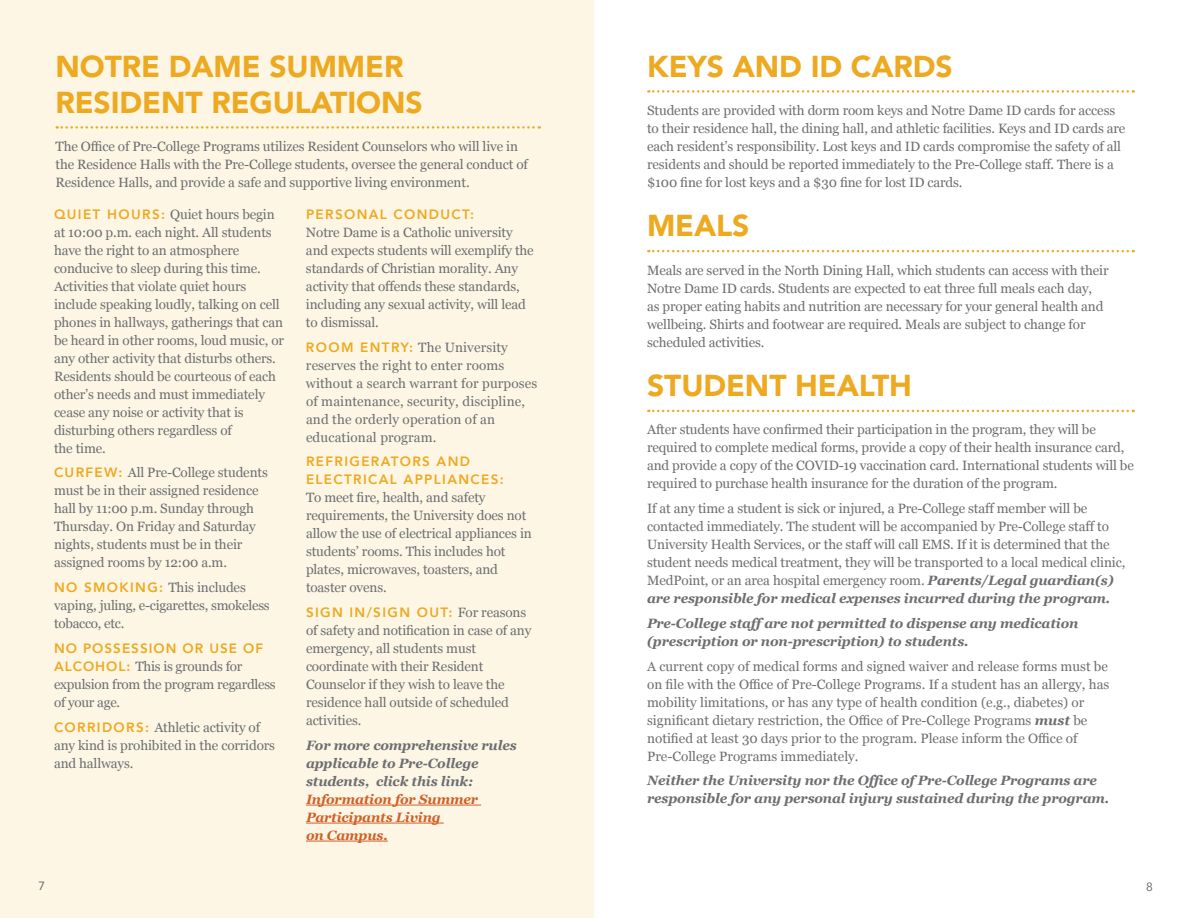
<style>
.page{position:relative;width:1188px;height:918px;background:#fff}
.page>*{position:absolute;margin:0;border:0;box-sizing:border-box;transform-origin:0 0}
.t1{font:900 30px/36px "Avenir LT Std";letter-spacing:-.005em;color:#eda920}
.t2{font:13.5px/18px "Georgia";letter-spacing:-.01em;color:#6d6e71}
.t3{font:italic 700 13.5px/18px "Georgia";letter-spacing:-.01em;color:#6d6e71}
.t4{font:13.5px/18px "Georgia";letter-spacing:.01em;color:#6d6e71}
.t5{font:800 13.5px/18px "Avenir";letter-spacing:.1em;color:#eda920}
.t6{font:italic 700 13.5px/18px "Georgia";letter-spacing:-.01em;color:#d15f27}
.t7{font:800 13.5px "Avenir";letter-spacing:.075em;color:#eda920}
.t8{font:12px "Avenir";color:#6d6e71}
.s1{font-family:"Avenir";font-weight:800;color:#eda920}
.s2{font-family:"Georgia";font-weight:400;color:#6d6e71}
.s3{font-weight:700;font-style:italic}
</style>
<div class="page">
<div style="left:0;top:0;width:594px;height:918px;background:#fdf6e4"></div>
<svg style="left:648px;top:90px;width:486px;height:3px"></svg>
<svg style="left:648px;top:250px;width:486px;height:2px"></svg>
<svg style="left:648px;top:410px;width:486px;height:2px"></svg>
<hr style="left:306px;top:805px;width:175px;height:1px;background:#d15f27">
<hr style="left:306px;top:823px;width:138px;height:1px;background:#d15f27">
<hr style="left:306px;top:841px;width:82px;height:1px;background:#d15f27">
<svg style="left:57px;top:126px;width:483px;height:3px"></svg>
<h1 class="t1" style="left:56px;top:48px;width:369px">NOTRE DAME SUMMER<br>RESIDENT REGULATIONS</h1>
<p class="t2" style="left:56px;top:137px;width:474px">The Office of Pre-College Programs utilizes Resident Counselors who will live in the Residence Halls with the Pre-College students, oversee the general conduct of<br>Residence Halls, and provide a safe and supportive living environment.</p>
<p class="t2" style="left:54px;top:205px;width:232px"><span class="s1">QUIET HOURS:</span> Quiet hours begin at 10:00 p.m. each night. All students have the right to an atmosphere conducive to sleep during this time.<br>Activities that violate quiet hours include speaking loudly, talking on cell phones in hallways, gatherings that can be heard in other rooms, loud music, or any other activity that disturbs others.<br>Residents should be courteous of each other’s needs and must immediately cease any noise or activity that is disturbing others regardless of<br>the time.</p>
<p class="t2" style="left:54px;top:463px;width:215px"><span class="s1">CURFEW:</span> All Pre-College students must be in their assigned residence hall by 11:00 p.m. Sunday through<br>Thursday. On Friday and Saturday nights, students must be in their assigned rooms by 12:00 a.m.</p>
<p class="t2" style="left:54px;top:578px;width:217px"><span class="s1">NO SMOKING:</span> This includes vaping, juling, e-cigarettes, smokeless tobacco, etc.</p>
<p class="t7" style="left:54px;top:638px;width:211px">NO POSSESSION OR USE OF</p>
<p class="t2" style="left:54px;top:657px;width:223px"><span class="s1">ALCOHOL:</span> This is grounds for expulsion from the program regardless of your age.</p>
<p class="t2" style="left:54px;top:717px;width:223px"><span class="s1">CORRIDORS:</span> Athletic activity of any kind is prohibited in the corridors and hallways.</p>
<p class="t5" style="left:306px;top:205px;width:170px">PERSONAL CONDUCT:</p>
<p class="t2" style="left:306px;top:223px;width:229px">Notre Dame is a Catholic university and expects students will exemplify the standards of Christian morality. Any activity that offends these standards, including any sexual activity, will lead to dismissal.</p>
<p class="t4" style="left:306px;top:337px;width:233px"><span class="s1">ROOM ENTRY:</span> The University reserves the right to enter rooms without a search warrant for purposes of maintenance, security, discipline, and the orderly operation of an educational program.</p>
<p class="t5" style="left:306px;top:453px;width:199px">REFRIGERATORS AND<br>ELECTRICAL APPLIANCES:</p>
<p class="t2" style="left:306px;top:488px;width:227px">To meet fire, health, and safety requirements, the University does not allow the use of electrical appliances in students’ rooms. This includes hot plates, microwaves, toasters, and toaster ovens.</p>
<p class="t5" style="left:306px;top:603px;width:222px">SIGN IN/SIGN OUT: <span class="s2">For reasons</span></p>
<p class="t2" style="left:306px;top:621px;width:227px">of safety and notification in case of any emergency, all students must coordinate with their Resident<br>Counselor if they wish to leave the residence hall outside of scheduled activities.</p>
<p class="t3" style="left:306px;top:735px;width:212px">For more comprehensive rules applicable to Pre-College students, click this link:</p>
<p class="t6" style="left:306px;top:789px;width:174px">Information for Summer<br>Participants Living<br>on Campus.</p>
<p class="t8" style="left:38px;top:877px;width:8px">7</p>
<h1 class="t1" style="left:647px;top:48px;width:307px">KEYS AND ID CARDS</h1>
<p class="t2" style="left:647px;top:101px;width:480px">Students are provided with dorm room keys and Notre Dame ID cards for access to their residence hall, the dining hall, and athletic facilities. Keys and ID cards are each resident’s responsibility. Lost keys and ID cards compromise the safety of all residents and should be reported immediately to the Pre-College staff. There is a $100 fine for lost keys and a $30 fine for lost ID cards.</p>
<h1 class="t1" style="left:647px;top:208px;width:104px">MEALS</h1>
<p class="t2" style="left:647px;top:260px;width:463px">Meals are served in the North Dining Hall, which students can access with their Notre Dame ID cards. Students are expected to eat three full meals each day,<br>as proper eating habits and nutrition are necessary for your general health and wellbeing. Shirts and footwear are required. Meals are subject to change for scheduled activities.</p>
<h1 class="t1" style="left:647px;top:368px;width:266px">STUDENT HEALTH</h1>
<p class="t2" style="left:647px;top:420px;width:488px">After students have confirmed their participation in the program, they will be required to complete medical forms, provide a copy of their health insurance card, and provide a copy of the COVID-19 vaccination card. International students will be required to purchase health insurance for the duration of the program.</p>
<p class="t2" style="left:647px;top:499px;width:480px">If at any time a student is sick or injured, a Pre-College staff member will be contacted immediately. The student will be accompanied by Pre-College staff to University Health Services, or the staff will call EMS. If it is determined that the student needs medical treatment, they will be transported to a local medical clinic, MedPoint, or an area hospital emergency room. <span class="s3">Parents/Legal guardian(s) are responsible for medical expenses incurred during the program.</span></p>
<p class="t3" style="left:647px;top:614px;width:433px">Pre-College staffare not permitted to dispense any medication (prescription or non-prescription) to students.</p>
<p class="t2" style="left:647px;top:656px;width:464px">A current copy of medical forms and signed waiver and release forms must be on file with the Office of Pre-College Programs. If a student has an allergy, has mobility limitations, or has any type of health condition (e.g., diabetes) or significant dietary restriction, the Office of Pre-College Programs <span class="s3">must</span> be notified at least 30 days prior to the program. Please inform the Office of Pre-College Programs immediately.</p>
<p class="t3" style="left:647px;top:771px;width:464px">Neither the University nor the Office of Pre-College Programs are responsible for any personal injury sustained during the program.</p>
<p class="t8" style="left:1146px;top:877px;width:8px">8</p>
</div>
